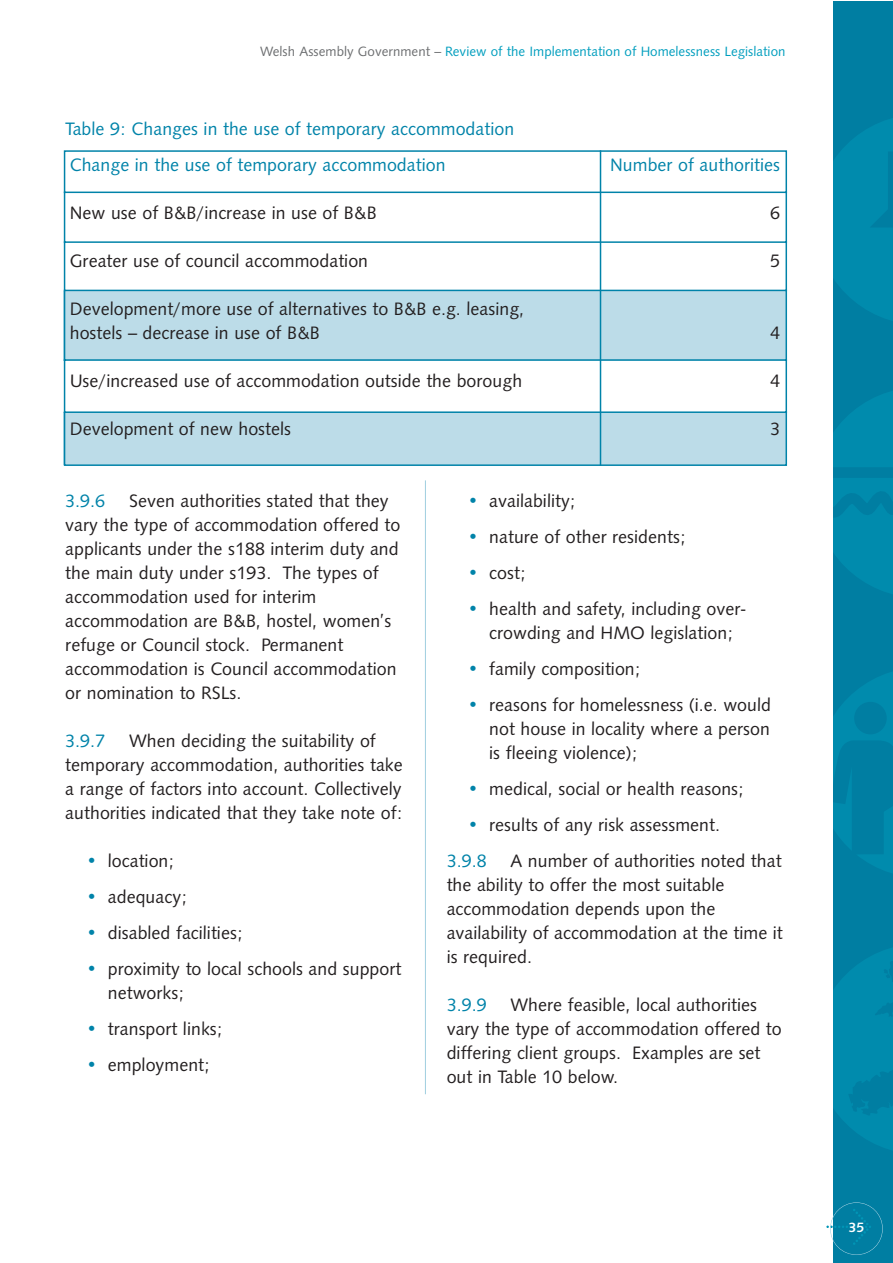
<style>
.page{position:relative;width:893px;height:1263px;background:#fff}
.page>*{position:absolute;margin:0;border:0;box-sizing:border-box;transform-origin:0 0}
.t1{font:18px/24px "Humanist 531 BT Roman A";color:#231f20}
.t2{font:18px/36px "Humanist 531 BT Roman A";color:#0083a9}
.t3{font:13.5px "Humanist 531 BT Roman A";color:#009ebe}
.t4{font:13.5px "Humanist 531 BT Bold A";color:#fff}
.s1{color:#6c6e70}
.s2{color:#0083a9}
</style>
<div class="page">
<div style="left:833px;top:2px;width:59px;height:1261px;background:#007ea2"></div>
<svg style="left:833px;top:119px;width:59px;height:201px"></svg>
<svg style="left:833px;top:672px;width:59px;height:201px"></svg>
<div style="left:854px;top:702px;width:32px;height:32px;background:#007ea2;border-radius:50%"></div>
<svg style="left:833px;top:948px;width:59px;height:202px"></svg>
<svg style="left:833px;top:391px;width:59px;height:203px"></svg>
<svg style="left:826px;top:1209px;width:45px;height:36px"></svg>
<div style="left:830px;top:1202px;width:52px;height:53px;border:1px solid #9fcedf;border-radius:50%"></div>
<hr style="left:425px;top:480px;width:1px;height:614px;background:#9fcedf">
<svg style="left:63px;top:150px;width:725px;height:316px"></svg>
<hr style="left:599px;top:150px;width:2px;height:316px;background:#0083a9">
<p class="t3" style="left:260px;top:46px;width:527px"><span class="s1">Welsh Assembly Government –</span> Review of the Implementation of Homelessness Legislation</p>
<p class="t2" style="left:65px;top:112px;width:450px">Table 9: Changes in the use of temporary accommodation<br>Change in the use of temporary accommodation</p>
<p class="t2" style="left:610px;top:148px;width:172px">Number of authorities</p>
<p class="t1" style="left:70px;top:202px;width:308px">New use of B&amp;B/increase in use of B&amp;B</p>
<p class="t1" style="left:770px;top:202px;width:12px">6</p>
<p class="t1" style="left:70px;top:250px;width:300px">Greater use of council accommodation</p>
<p class="t1" style="left:770px;top:250px;width:12px">5</p>
<p class="t1" style="left:70px;top:298px;width:456px">Development/more use of alternatives to B&amp;B e.g. leasing, hostels – decrease in use of B&amp;B</p>
<p class="t1" style="left:770px;top:322px;width:12px">4</p>
<p class="t1" style="left:70px;top:370px;width:454px">Use/increased use of accommodation outside the borough</p>
<p class="t1" style="left:770px;top:370px;width:12px">4</p>
<p class="t1" style="left:70px;top:418px;width:223px">Development of new hostels</p>
<p class="t1" style="left:770px;top:418px;width:12px">3</p>
<p class="t1" style="left:65px;top:490px;width:336px;text-indent:64px">Seven authorities stated that they vary the type of accommodation offered to applicants under the s188 interim duty and the main duty under s193. The types of accommodation used for interim accommodation are B&amp;B, hostel, women’s refuge or Council stock. Permanent accommodation is Council accommodation or nomination to RSLs.</p>
<p class="t2" style="left:65px;top:724px;width:41px">3.9.7</p>
<p class="t2" style="left:65px;top:484px;width:41px">3.9.6</p>
<p class="t1" style="left:65px;top:730px;width:339px;text-indent:64px">When deciding the suitability of temporary accommodation, authorities take a range of factors into account. Collectively authorities indicated that they take note of:</p>
<p class="t1" style="left:87px;top:850px;width:89px"><span class="s2">•</span> location;</p>
<p class="t1" style="left:87px;top:886px;width:102px"><span class="s2">•</span> adequacy;</p>
<p class="t1" style="left:87px;top:922px;width:158px"><span class="s2">•</span> disabled facilities;</p>
<p class="t1" style="left:108px;top:958px;width:295px;text-indent:-21px"><span class="s2">•</span> proximity to local schools and support networks;</p>
<p class="t1" style="left:87px;top:1018px;width:138px"><span class="s2">•</span> transport links;</p>
<p class="t1" style="left:87px;top:1054px;width:125px"><span class="s2">•</span> employment;</p>
<p class="t1" style="left:468px;top:490px;width:109px"><span class="s2">•</span> availability;</p>
<p class="t1" style="left:468px;top:526px;width:219px"><span class="s2">•</span> nature of other residents;</p>
<p class="t1" style="left:468px;top:562px;width:59px"><span class="s2">•</span> cost;</p>
<p class="t1" style="left:468px;top:598px;width:280px;text-align:center"><span class="s2">•</span> health and safety, including over&shy;crowding and HMO legislation;</p>
<p class="t1" style="left:468px;top:658px;width:174px"><span class="s2">•</span> family composition;</p>
<p class="t1" style="left:489px;top:694px;width:283px;text-align:justify;text-indent:-21px"><span class="s2">•</span> reasons for homelessness (i.e. would not house in locality where a person is fleeing violence);</p>
<p class="t1" style="left:468px;top:778px;width:278px"><span class="s2">•</span> medical, social or health reasons;</p>
<p class="t1" style="left:446px;top:808px;width:275px;line-height:36px;text-indent:21px"><span class="s2">•</span> results of any risk assessment.<br><span class="s2">3.9.8</span></p>
<p class="t1" style="left:446px;top:850px;width:338px;text-indent:64px">A number of authorities noted that the ability to offer the most suitable accommodation depends upon the availability of accommodation at the time it is required.</p>
<p class="t2" style="left:446px;top:988px;width:41px">3.9.9</p>
<p class="t1" style="left:446px;top:994px;width:336px;text-indent:64px">Where feasible, local authorities vary the type of accommodation offered to differing client groups. Examples are set out in Table 10 below.</p>
<p class="t4" style="left:848px;top:1223px;width:17px">35</p>
</div>
